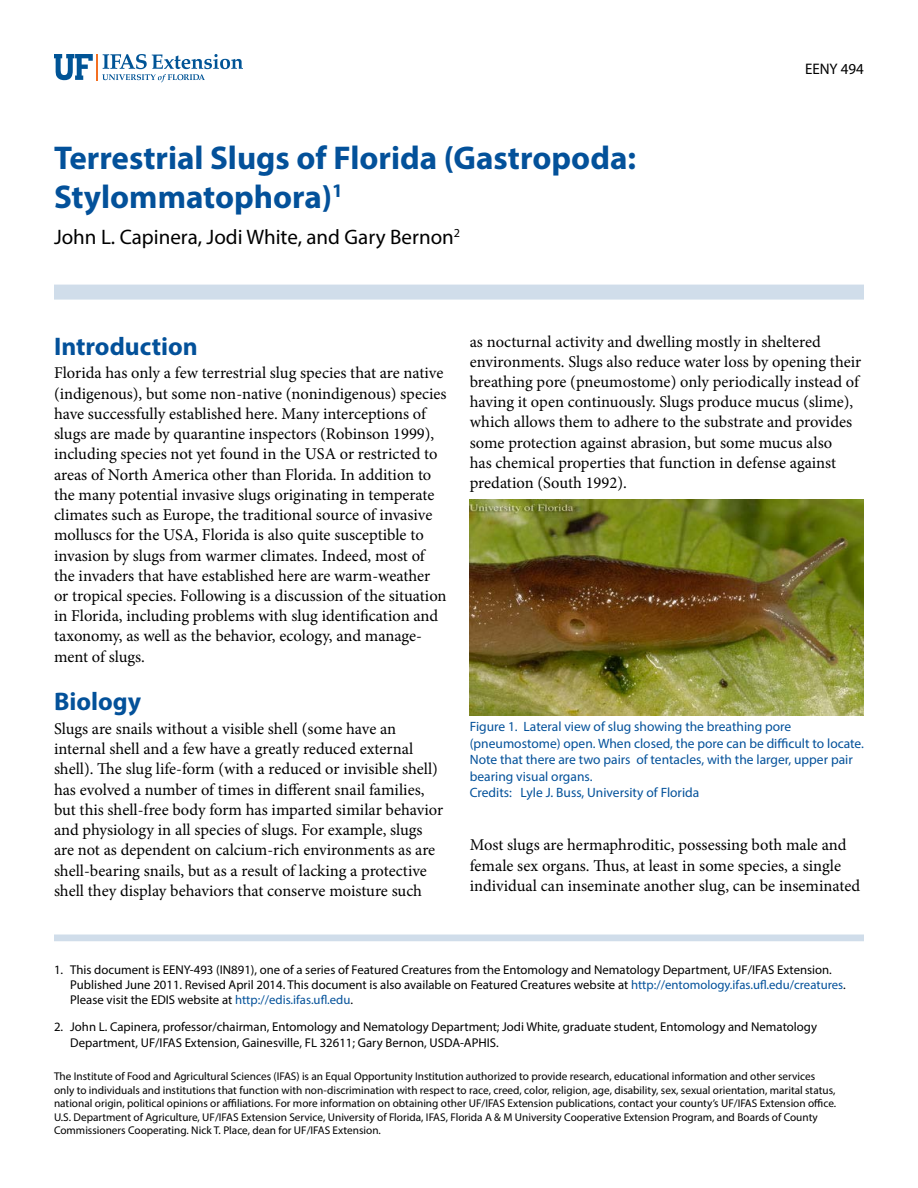
<style>
.page{position:relative;width:918px;height:1188px;background:#fff}
.page>*{position:absolute;margin:0;border:0;box-sizing:border-box;transform-origin:0 0}
.t1{font:700 33px/39.6px "Myriad Pro";color:#03519a}
.t2{font:700 25.5px "Myriad Pro";color:#03519a}
.t3{font:21px "Myriad Pro";color:#000}
.t4{font:16.5px/20.2px "Minion Pro";letter-spacing:-.005em;color:#000}
.t5{font:15.3px "Myriad Pro";color:#000}
.t6{font:13.5px/16.5px "Myriad Pro";color:#03519a}
.t7{font:12.75px/15.3px "Myriad Pro";color:#000}
.t8{font:11.25px/13.5px "Myriad Pro";color:#000}
.s1{color:#03519a}
</style>
<div class="page">
<svg style="left:54px;top:54px;width:189px;height:28px"></svg>
<div style="left:54px;top:285px;width:810px;height:15px;background:#d0ddea"></div>
<div style="left:54px;top:935px;width:810px;height:6px;background:#d0ddea"></div>
<img style="left:470px;top:499px;width:394px;height:217px">
<h1 class="t1" style="left:54px;top:137px;width:584px">Terrestrial Slugs of Florida (Gastropoda:<br>Stylommatophora)<sup>1</sup></h1>
<p class="t3" style="left:54px;top:224px;width:408px">John L. Capinera, Jodi White, and Gary Bernon<sup>2</sup></p>
<p class="t5" style="left:805px;top:60px;width:60px">EENY 494</p>
<h2 class="t2" style="left:54px;top:330px;width:145px">Introduction</h2>
<p class="t4" style="left:54px;top:363px;width:394px">Florida has only a few terrestrial slug species that are native (indigenous), but some non-native (nonindigenous) species have successfully established here. Many interceptions of slugs are made by quarantine inspectors (Robinson 1999), including species not yet found in the USA or restricted to areas of North America other than Florida. In addition to the many potential invasive slugs originating in temperate climates such as Europe, the traditional source of invasive molluscs for the USA, Florida is also quite susceptible to invasion by slugs from warmer climates. Indeed, most of the invaders that have established here are warm-weather or tropical species. Following is a discussion of the situation in Florida, including problems with slug identification and taxonomy, as well as the behavior, ecology, and manage&shy;ment of slugs.</p>
<h2 class="t2" style="left:54px;top:685px;width:89px">Biology</h2>
<p class="t4" style="left:54px;top:719px;width:391px">Slugs are snails without a visible shell (some have an internal shell and a few have a greatly reduced external shell). The slug life-form (with a reduced or invisible shell) has evolved a number of times in different snail families, but this shell-free body form has imparted similar behavior and physiology in all species of slugs. For example, slugs are not as dependent on calcium-rich environments as are shell-bearing snails, but as a result of lacking a protective shell they display behaviors that conserve moisture such</p>
<p class="t4" style="left:470px;top:331px;width:393px">as nocturnal activity and dwelling mostly in sheltered environments. Slugs also reduce water loss by opening their breathing pore (pneumostome) only periodically instead of having it open continuously. Slugs produce mucus (slime), which allows them to adhere to the substrate and provides some protection against abrasion, but some mucus also<br>has chemical properties that function in defense against predation (South 1992).</p>
<p class="t6" style="left:470px;top:718px;width:396px">Figure 1. Lateral view of slug showing the breathing pore (pneumostome) open. When closed, the pore can be difficult to locate.<br>Note that there are two pairs of tentacles, with the larger, upper pair bearing visual organs.<br>Credits: Lyle J. Buss, University of Florida</p>
<p class="t4" style="left:470px;top:835px;width:392px">Most slugs are hermaphroditic, possessing both male and female sex organs. Thus, at least in some species, a single individual can inseminate another slug, can be inseminated</p>
<p class="t7" style="left:70px;top:961px;width:777px;text-indent:-16px">1. This document is EENY-493 (IN891), one of a series of Featured Creatures from the Entomology and Nematology Department, UF/IFAS Extension.<br>Published June 2011. Revised April 2014. This document is also available on Featured Creatures website at <span class="s1">http://entomology.ifas.ufl.edu/creatures</span>.<br>Please visit the EDIS website at <span class="s1">http://edis.ifas.ufl.edu</span>.</p>
<p class="t7" style="left:70px;top:1019px;width:748px;text-indent:-16px">2. John L. Capinera, professor/chairman, Entomology and Nematology Department; Jodi White, graduate student, Entomology and Nematology<br>Department, UF/IFAS Extension, Gainesville, FL 32611; Gary Bernon, USDA-APHIS.</p>
<p class="t8" style="left:54px;top:1069px;width:784px">The Institute of Food and Agricultural Sciences (IFAS) is an Equal Opportunity Institution authorized to provide research, educational information and other services only to individuals and institutions that function with non-discrimination with respect to race, creed, color, religion, age, disability, sex, sexual orientation, marital status, national origin, political opinions or affiliations. For more information on obtaining other UF/IFAS Extension publications, contact your county’s UF/IFAS Extension office.<br>U.S. Department of Agriculture, UF/IFAS Extension Service, University of Florida, IFAS, Florida A &amp; M University Cooperative Extension Program, and Boards of County Commissioners Cooperating. Nick T. Place, dean for UF/IFAS Extension.</p>
</div>
